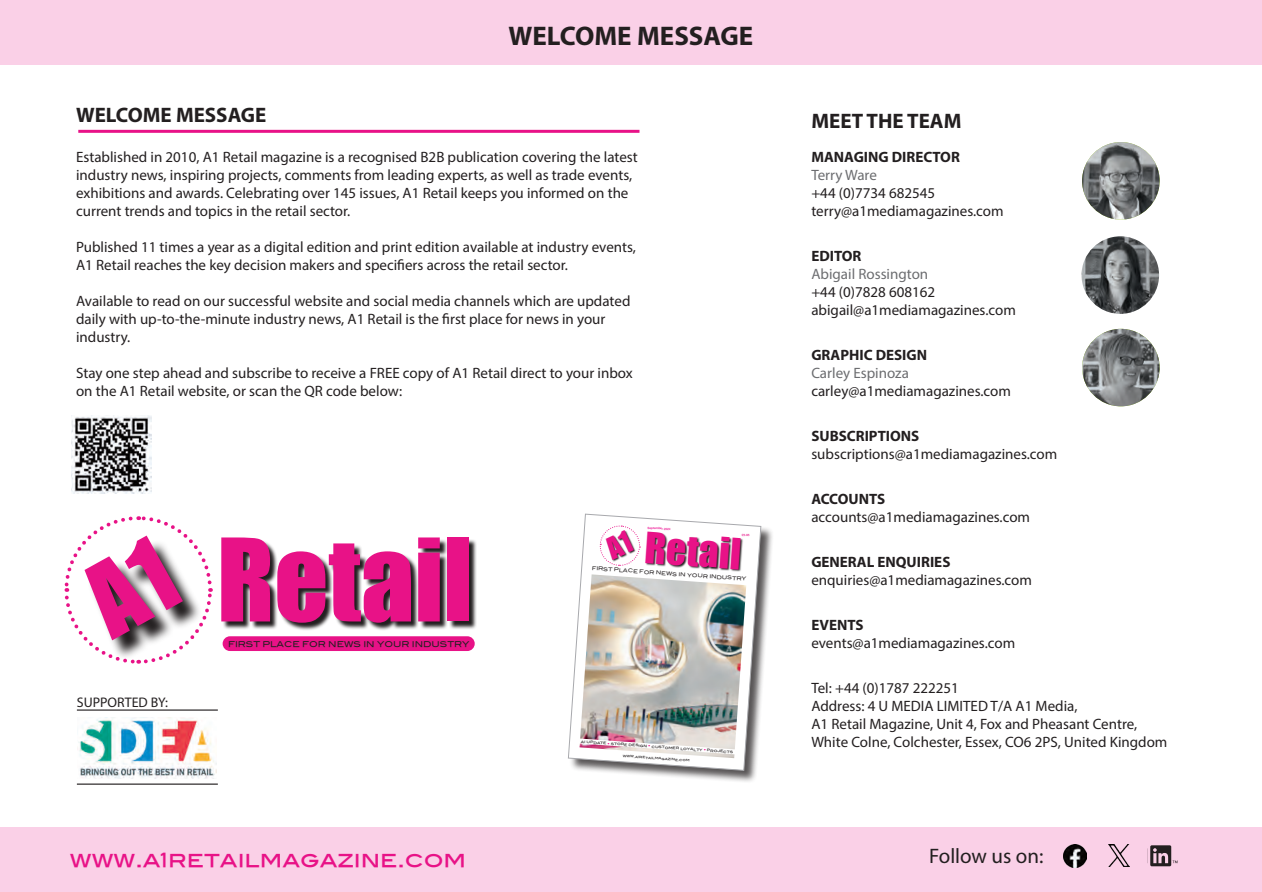
<style>
.page{position:relative;width:1262px;height:892px;background:#fff}
.page>*{position:absolute;margin:0;border:0;box-sizing:border-box;transform-origin:0 0}
.t1{font:106.2px "Impact";color:#e81287}
.t2{font:39.6px "Impact";color:#e81287}
.t3{font:700 27px "Myriad Pro";color:#231f20}
.t4{font:700 21px "Myriad Pro";color:#231f20}
.t5{font:21px "Blair Md ITCTT Medium";color:#e81287}
.t6{font:21px "Myriad Pro";color:#231f20}
.t7{font:15px/18px "Myriad Pro";color:#231f20}
.t8{font:700 15px "Myriad Pro";color:#231f20}
.t9{font:15px "Myriad Pro";color:#6c6d70}
.t10{font:13.95px "Myriad Pro";color:#231f20}
.t11{font:7.95px "Blair Md ITCTT Medium";color:#231f20}
.t12{font:5.1px "Blair Md ITCTT Medium";color:#231f20}
.t13{font:3.9px "Blair Md ITCTT Medium";color:#231f20}
.t14{font:3.6px "Blair Md ITCTT Medium";color:#231f20}
.t15{font:500 3px "Helvetica Neue";color:#ed028c}
.t16{font:500 3px "Helvetica Neue";color:#e81287}
.s1{font-size:19.5px}
.s2{color:#ed028c}
.s3{font-size:3px}
</style>
<div class="page">
<div style="left:0;top:0;width:1262px;height:65px;background:#fad0e7"></div>
<hr style="left:78px;top:130px;width:561px;height:3px;background:#e81287">
<div style="left:569px;top:515px;width:206px;height:269px;background:#231f20;opacity:.75"></div>
<img style="left:568px;top:513px;width:194px;height:258px">
<div style="left:0;top:827px;width:1262px;height:65px;background:#fad0e7"></div>
<img style="left:1082px;top:142px;width:78px;height:78px;border-radius:39px">
<img style="left:1081px;top:236px;width:78px;height:78px;border-radius:39px">
<img style="left:1082px;top:329px;width:78px;height:77px;border-radius:39px">
<svg style="left:223px;top:539px;width:254px;height:91px"></svg>
<div style="left:223px;top:636px;width:252px;height:15px;background:#e81287;border-radius:7px"></div>
<img style="left:77px;top:717px;width:140px;height:61px">
<hr style="left:77px;top:709px;width:141px;height:2px;background:#231f20">
<hr style="left:77px;top:783px;width:141px;height:2px;background:#231f20">
<img style="left:71px;top:415px;width:80px;height:79px">
<img style="left:1063px;top:844px;width:23px;height:23px">
<img style="left:1108px;top:845px;width:21px;height:22px">
<svg style="left:1150px;top:845px;width:27px;height:21px"></svg>
<svg style="left:599px;top:525px;width:145px;height:48px"></svg>
<svg style="left:64px;top:516px;width:149px;height:148px"></svg>
<h3 class="t4" style="left:76px;top:101px;width:192px">WELCOME MESSAGE</h3>
<h3 class="t3" style="left:509px;top:18px;width:246px">WELCOME MESSAGE</h3>
<p class="t7" style="left:76px;top:147px;width:563px">Established in 2010, A1 Retail magazine is a recognised B2B publication covering the latest industry news, inspiring projects, comments from leading experts, as well as trade events, exhibitions and awards. Celebrating over 145 issues, A1 Retail keeps you informed on the current trends and topics in the retail sector.</p>
<p class="t7" style="left:76px;top:237px;width:561px">Published 11 times a year as a digital edition and print edition available at industry events,<br>A1 Retail reaches the key decision makers and specifiers across the retail sector.</p>
<p class="t7" style="left:76px;top:291px;width:556px">Available to read on our successful website and social media channels which are updated daily with up-to-the-minute industry news, A1 Retail is the first place for news in your industry.</p>
<p class="t7" style="left:76px;top:363px;width:558px">Stay one step ahead and subscribe to receive a FREE copy of A1 Retail direct to your inbox on the A1 Retail website, or scan the QR code below:</p>
<p class="t10" style="left:77px;top:693px;width:93px">SUPPORTED BY:</p>
<h1 class="t1" style="left:217px;top:497px;width:257px">Retail</h1>
<p class="t11" style="left:228px;top:637px;width:243px">FIRST PLACE FOR NEWS IN YOUR INDUSTRY</p>
<h3 class="t5" style="left:70px;top:842px;width:398px">www.a<span class="s1">1</span>retailmagazine.com</h3>
<p class="t15" style="left:648px;top:525px;width:24px;rotate:4deg">September 2024</p>
<h2 class="t2" style="left:647px;top:516px;width:98px;rotate:4deg">Retail</h2>
<p class="t16" style="left:742px;top:532px;width:9px;rotate:4deg">£5.95</p>
<p class="t12" style="left:592px;top:564px;width:156px;rotate:4deg">FIRST PLACE FOR NEWS IN YOUR INDUSTRY</p>
<p class="t13" style="left:581px;top:738px;width:154px;rotate:4deg">ai update <span class="s2">•</span> store design <span class="s2">•</span> customer loyalty <span class="s2">•</span> projects</p>
<p class="t14" style="left:623px;top:753px;width:68px;rotate:4deg">www.a<span class="s3">1</span>retailmagazine.com</p>
<h3 class="t4" style="left:811px;top:107px;width:152px">MEET THE TEAM</h3>
<p class="t8" style="left:811px;top:147px;width:150px">MANAGING DIRECTOR</p>
<p class="t9" style="left:811px;top:165px;width:67px">Terry Ware</p>
<p class="t7" style="left:811px;top:183px;width:194px">+44 (0)7734 682545 terry@a1mediamagazines.com</p>
<p class="t8" style="left:811px;top:246px;width:52px">EDITOR</p>
<p class="t9" style="left:811px;top:264px;width:118px">Abigail Rossington</p>
<p class="t7" style="left:811px;top:282px;width:206px">+44 (0)7828 608162 abigail@a1mediamagazines.com</p>
<p class="t8" style="left:811px;top:345px;width:117px">GRAPHIC DESIGN</p>
<p class="t9" style="left:811px;top:363px;width:99px">Carley Espinoza</p>
<p class="t7" style="left:811px;top:381px;width:201px">carley@a1mediamagazines.com</p>
<p class="t8" style="left:811px;top:426px;width:109px">SUBSCRIPTIONS</p>
<p class="t7" style="left:811px;top:444px;width:247px">subscriptions@a1mediamagazines.com</p>
<p class="t8" style="left:811px;top:489px;width:75px">ACCOUNTS</p>
<p class="t7" style="left:811px;top:507px;width:220px">accounts@a1mediamagazines.com</p>
<p class="t8" style="left:811px;top:552px;width:141px">GENERAL ENQUIRIES</p>
<p class="t7" style="left:811px;top:570px;width:222px">enquiries@a1mediamagazines.com</p>
<p class="t8" style="left:811px;top:615px;width:54px">EVENTS</p>
<p class="t7" style="left:811px;top:633px;width:205px">events@a1mediamagazines.com</p>
<p class="t7" style="left:811px;top:678px;width:358px">Tel: +44 (0)1787 222251<br>Address: 4 U MEDIA LIMITED T/A A1 Media,<br>A1 Retail Magazine, Unit 4, Fox and Pheasant Centre, White Colne, Colchester, Essex, CO6 2PS, United Kingdom</p>
<h3 class="t6" style="left:929px;top:843px;width:116px">Follow us on:</h3>
</div>
